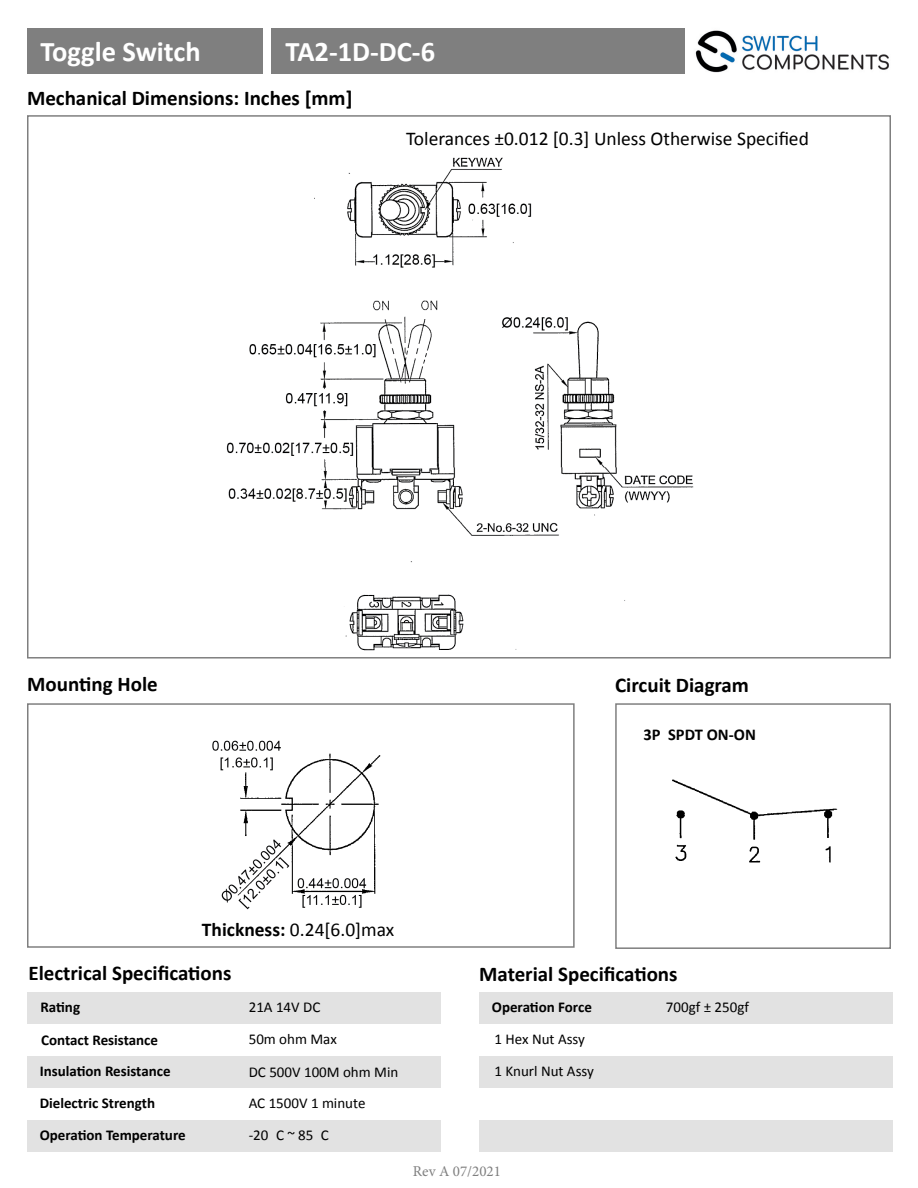
<style>
.page{position:relative;width:918px;height:1188px;background:#fff}
.page>*{position:absolute;margin:0;border:0;box-sizing:border-box;transform-origin:0 0}
.t1{font:700 28.5px "Calibri";color:#fff}
.t2{font:700 21px "Calibri";color:#000}
.t3{font:19.5px "Calibri";color:#000}
.t4{font:700 16.5px "Calibri";color:#000}
.t5{font:700 15px "Calibri";color:#000}
.t6{font:15px "Calibri";color:#000}
.t7{font:15px "Minion Pro";color:#7f7f7f}
.s1{font-weight:700}
</style>
<div class="page">
<img style="left:695px;top:30px;width:194px;height:43px">
<div style="left:27px;top:29px;width:236px;height:45px;background:#7f7f7f"></div>
<img style="left:212px;top:740px;width:169px;height:170px">
<div style="left:27px;top:703px;width:548px;height:245px;border:2px solid #7f7f7f"></div>
<img style="left:672px;top:779px;width:166px;height:84px">
<div style="left:615px;top:703px;width:276px;height:246px;border:2px solid #7f7f7f"></div>
<div style="left:27px;top:992px;width:414px;height:31px;background:#e2e2e2"></div>
<div style="left:479px;top:992px;width:414px;height:31px;background:#e2e2e2"></div>
<div style="left:27px;top:1056px;width:414px;height:32px;background:#e2e2e2"></div>
<div style="left:27px;top:1120px;width:414px;height:32px;background:#e2e2e2"></div>
<div style="left:479px;top:1056px;width:414px;height:32px;background:#e2e2e2"></div>
<div style="left:479px;top:1120px;width:414px;height:32px;background:#e2e2e2"></div>
<div style="left:271px;top:28px;width:414px;height:46px;background:#7f7f7f"></div>
<img style="left:226px;top:157px;width:468px;height:494px">
<p class="t1" style="left:40px;top:31px;width:162px">Toggle Switch</p>
<p class="t1" style="left:286px;top:31px;width:151px">TA2-1D-DC-6</p>
<p class="t2" style="left:27px;top:83px;width:327px">Mechanical Dimensions: Inches [mm]</p>
<p class="t3" style="left:406px;top:126px;width:404px">Tolerances ±0.012 [0.3] Unless Otherwise Specified</p>
<p class="t2" style="left:27px;top:669px;width:132px">Mounting Hole</p>
<p class="t2" style="left:615px;top:671px;width:135px">Circuit Diagram</p>
<p class="t3" style="left:202px;top:917px;width:194px"><span class="s1">Thickness:</span> 0.24[6.0]max</p>
<p class="t4" style="left:644px;top:722px;width:114px">3P SPDT ON-ON</p>
<p class="t2" style="left:28px;top:958px;width:205px">Electrical Specifications</p>
<p class="t2" style="left:479px;top:959px;width:200px">Material Specifications</p>
<p class="t5" style="left:40px;top:996px;width:41px">Rating</p>
<p class="t5" style="left:492px;top:996px;width:101px">Operation Force</p>
<p class="t5" style="left:41px;top:1029px;width:118px">Contact Resistance</p>
<p class="t6" style="left:249px;top:998px;width:73px">21A 14V DC</p>
<p class="t6" style="left:249px;top:1030px;width:90px">50m ohm Max</p>
<p class="t6" style="left:495px;top:1030px;width:92px">1 Hex Nut Assy</p>
<p class="t6" style="left:495px;top:1062px;width:101px">1 Knurl Nut Assy</p>
<p class="t5" style="left:40px;top:1061px;width:132px">Insulation Resistance</p>
<p class="t5" style="left:40px;top:1093px;width:117px">Dielectric Strength</p>
<p class="t5" style="left:40px;top:1125px;width:148px">Operation Temperature</p>
<p class="t6" style="left:249px;top:1062px;width:151px">DC 500V 100M ohm Min</p>
<p class="t6" style="left:249px;top:1094px;width:118px">AC 1500V 1 minute</p>
<p class="t6" style="left:249px;top:1126px;width:82px">-20 C ~ 85 C</p>
<p class="t7" style="left:413px;top:1162px;width:90px">Rev A 07/2021</p>
<p class="t6" style="left:666px;top:998px;width:85px">700gf ± 250gf</p>
</div>
